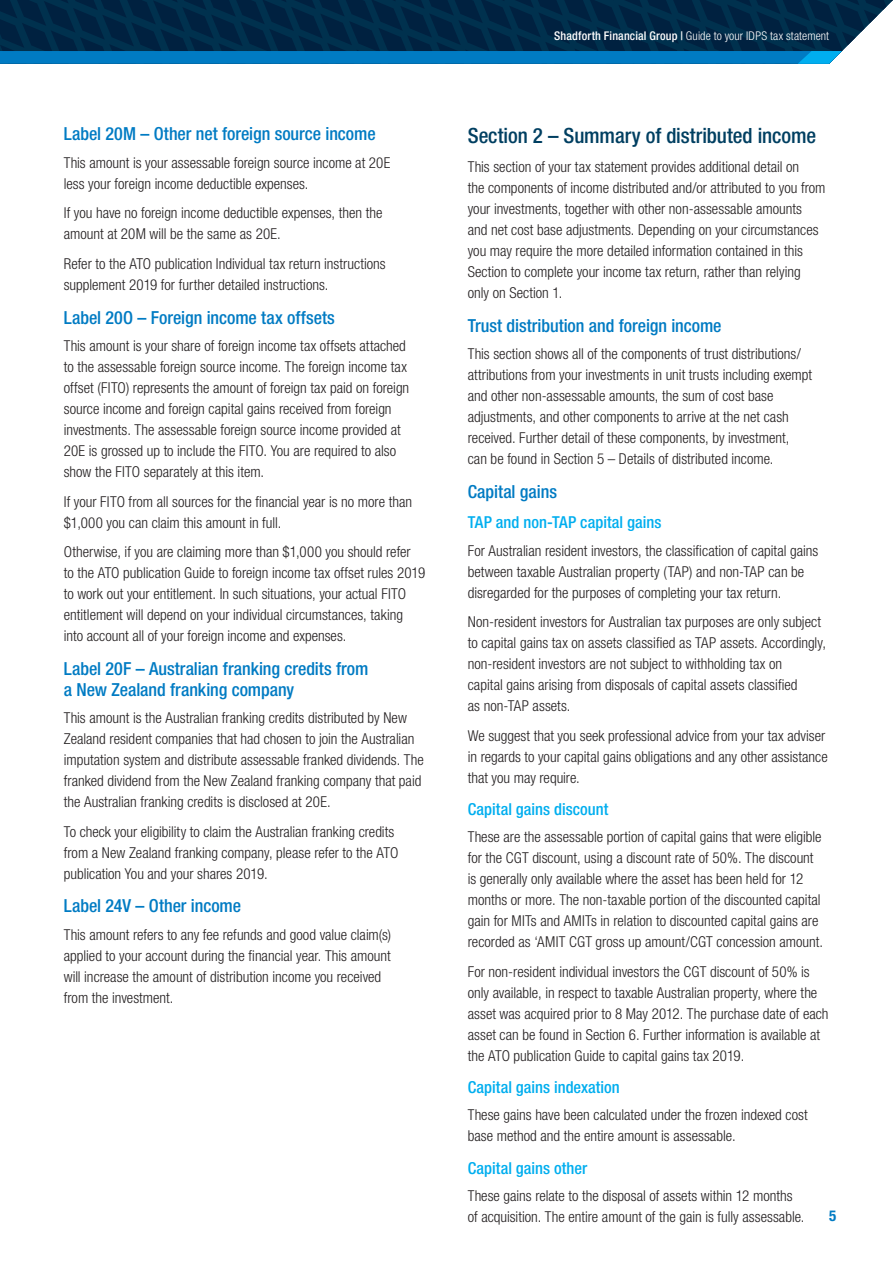
<style>
.page{position:relative;width:893px;height:1263px;background:#fff}
.page>*{position:absolute;margin:0;border:0;box-sizing:border-box;transform-origin:0 0}
._01_Subhead_1{font:500 condensed 21px "Helvetica Neue LT Std";letter-spacing:-.005em;color:#003f61}
._02_Subhead_2{font:500 condensed 18px/21px "Helvetica Neue LT Std";color:#007bc3}
._03_Subhead_3{font:500 condensed 16.5px "Helvetica Neue LT Std";color:#00aeef}
._07_Body_Text{font:300 condensed 15px/21px "Helvetica Neue LT Std";color:#231f20}
.t1{font:700 condensed 15px "Helvetica Neue LT Std";color:#007bc3}
.t2{font:300 condensed 12px "Helvetica Neue LT Std";letter-spacing:.01em;color:#fff}
.s1{font-weight:500}
</style>
<div class="page">
<svg style="left:0;top:0;width:893px;height:64px;background:#083f64"></svg>
<p class="_02_Subhead_2" style="left:64px;top:123px;width:313px">Label 20M – Other net foreign source income</p>
<p class="_07_Body_Text" style="left:64px;top:152px;width:328px">This amount is your assessable foreign source income at 20E less your foreign income deductible expenses.</p>
<p class="_07_Body_Text" style="left:64px;top:202px;width:320px">If you have no foreign income deductible expenses, then the amount at 20M will be the same as 20E.</p>
<p class="_07_Body_Text" style="left:64px;top:253px;width:323px">Refer to the ATO publication Individual tax return instructions supplement 2019 for further detailed instructions.</p>
<p class="_02_Subhead_2" style="left:64px;top:306px;width:273px">Label 20O – Foreign income tax offsets</p>
<p class="_07_Body_Text" style="left:64px;top:335px;width:347px">This amount is your share of foreign income tax offsets attached to the assessable foreign source income. The foreign income tax offset (FITO) represents the amount of foreign tax paid on foreign source income and foreign capital gains received from foreign investments. The assessable foreign source income provided at 20E is grossed up to include the FITO. You are required to also show the FITO separately at this item.</p>
<p class="_07_Body_Text" style="left:64px;top:491px;width:350px">If your FITO from all sources for the financial year is no more than $1,000 you can claim this amount in full.</p>
<p class="_07_Body_Text" style="left:64px;top:541px;width:363px">Otherwise, if you are claiming more than $1,000 you should refer<br>to the ATO publication Guide to foreign income tax offset rules 2019 to work out your entitlement. In such situations, your actual FITO entitlement will depend on your individual circumstances, taking into account all of your foreign income and expenses.</p>
<p class="_02_Subhead_2" style="left:64px;top:658px;width:306px">Label 20F – Australian franking credits from a New Zealand franking company</p>
<p class="_07_Body_Text" style="left:64px;top:707px;width:362px">This amount is the Australian franking credits distributed by New Zealand resident companies that had chosen to join the Australian imputation system and distribute assessable franked dividends. The franked dividend from the New Zealand franking company that paid the Australian franking credits is disclosed at 20E.</p>
<p class="_07_Body_Text" style="left:64px;top:821px;width:336px">To check your eligibility to claim the Australian franking credits from a New Zealand franking company, please refer to the ATO publication You and your shares 2019.</p>
<p class="_02_Subhead_2" style="left:64px;top:895px;width:179px">Label 24V – Other income</p>
<p class="_07_Body_Text" style="left:64px;top:924px;width:329px">This amount refers to any fee refunds and good value claim(s) applied to your account during the financial year. This amount will increase the amount of distribution income you received from the investment.</p>
<p class="t2" style="left:554px;top:29px;width:276px"><span class="s1">Shadforth Financial Group |</span> Guide to your IDPS tax statement</p>
<p class="_01_Subhead_1" style="left:468px;top:123px;width:350px">Section 2 – Summary of distributed income</p>
<p class="_07_Body_Text" style="left:468px;top:156px;width:359px">This section of your tax statement provides additional detail on<br>the components of income distributed and/or attributed to you from your investments, together with other non-assessable amounts<br>and net cost base adjustments. Depending on your circumstances you may require the more detailed information contained in this Section to complete your income tax return, rather than relying only on Section 1.</p>
<p class="_02_Subhead_2" style="left:468px;top:315px;width:255px">Trust distribution and foreign income</p>
<p class="_07_Body_Text" style="left:468px;top:343px;width:346px">This section shows all of the components of trust distributions/ attributions from your investments in unit trusts including exempt and other non-assessable amounts, the sum of cost base adjustments, and other components to arrive at the net cash received. Further detail of these components, by investment, can be found in Section 5 – Details of distributed income.</p>
<p class="_02_Subhead_2" style="left:468px;top:481px;width:91px">Capital gains</p>
<p class="_03_Subhead_3" style="left:468px;top:512px;width:195px">TAP and non-TAP capital gains</p>
<p class="_07_Body_Text" style="left:468px;top:540px;width:352px">For Australian resident investors, the classification of capital gains between taxable Australian property (TAP) and non‑TAP can be disregarded for the purposes of completing your tax return.</p>
<p class="_07_Body_Text" style="left:468px;top:611px;width:360px">Non-resident investors for Australian tax purposes are only subject to capital gains tax on assets classified as TAP assets. Accordingly, non-resident investors are not subject to withholding tax on<br>capital gains arising from disposals of capital assets classified<br>as non-TAP assets.</p>
<p class="_07_Body_Text" style="left:468px;top:725px;width:362px">We suggest that you seek professional advice from your tax adviser in regards to your capital gains obligations and any other assistance that you may require.</p>
<p class="_03_Subhead_3" style="left:468px;top:799px;width:142px">Capital gains discount</p>
<p class="_07_Body_Text" style="left:468px;top:826px;width:357px">These are the assessable portion of capital gains that were eligible for the CGT discount, using a discount rate of 50%. The discount is generally only available where the asset has been held for 12 months or more. The non‑taxable portion of the discounted capital gain for MITs and AMITs in relation to discounted capital gains are recorded as ‘AMIT CGT gross up amount/CGT concession amount.</p>
<p class="_07_Body_Text" style="left:468px;top:961px;width:362px">For non-resident individual investors the CGT discount of 50% is only available, in respect to taxable Australian property, where the asset was acquired prior to 8 May 2012. The purchase date of each asset can be found in Section 6. Further information is available at the ATO publication Guide to capital gains tax 2019.</p>
<p class="_03_Subhead_3" style="left:468px;top:1077px;width:153px">Capital gains indexation</p>
<p class="_07_Body_Text" style="left:468px;top:1104px;width:341px">These gains have been calculated under the frozen indexed cost base method and the entire amount is assessable.</p>
<p class="_03_Subhead_3" style="left:468px;top:1158px;width:121px">Capital gains other</p>
<p class="_07_Body_Text" style="left:468px;top:1185px;width:338px">These gains relate to the disposal of assets within 12 months of acquisition. The entire amount of the gain is fully assessable.</p>
<p class="t1" style="left:829px;top:1206px;width:9px">5</p>
</div>
